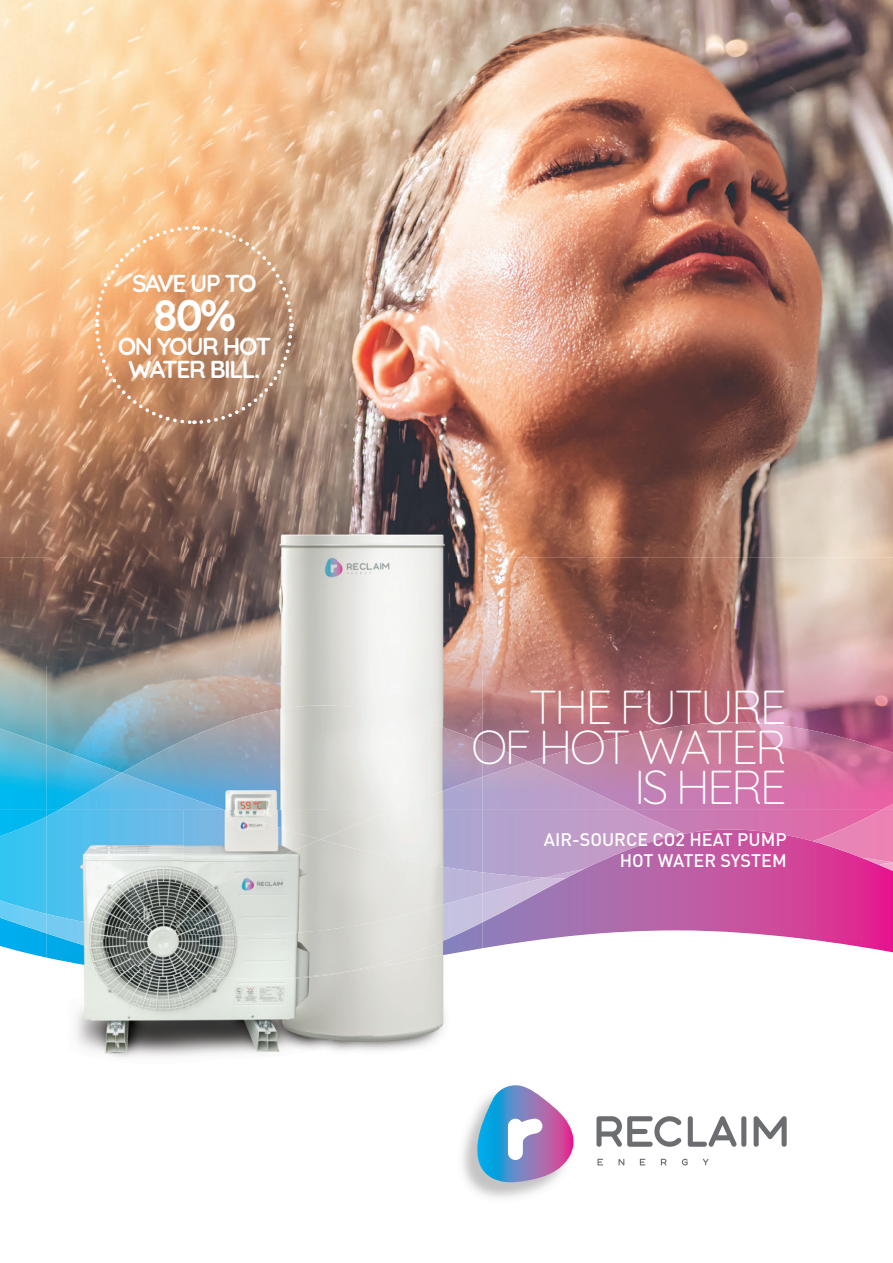
<style>
.page{position:relative;width:893px;height:1263px;background:#fff}
.page>*{position:absolute;margin:0;border:0;box-sizing:border-box;transform-origin:0 0}
.t1{font:300 47.4px/39.9px "Quicksand";letter-spacing:-.06em;color:#fff;text-align:right}
.t2{font:700 44.1px "Quicksand";color:#fff}
.t3{font:700 24.45px/23.2px "Quicksand";letter-spacing:-.06em;color:#fff;text-align:center}
.t4{font:500 18px/21px "DINOT";color:#fff;text-align:right}
</style>
<div class="page">
<img style="left:0;top:0;width:893px;height:558px">
<img style="left:0;top:933px;width:47px;height:25px">
<img style="left:578px;top:829px;width:315px;height:123px">
<img style="left:482px;top:893px;width:96px;height:55px">
<img style="left:0;top:558px;width:47px;height:258px">
<img style="left:482px;top:558px;width:306px;height:184px">
<img style="left:788px;top:558px;width:105px;height:164px">
<img style="left:0;top:728px;width:47px;height:82px">
<img style="left:482px;top:742px;width:47px;height:20px">
<img style="left:0;top:816px;width:47px;height:84px">
<img style="left:0;top:900px;width:47px;height:33px">
<img style="left:684px;top:810px;width:46px;height:24px">
<img style="left:529px;top:722px;width:364px;height:88px">
<img style="left:813px;top:810px;width:80px;height:52px">
<svg style="left:882px;top:804px;width:11px;height:6px"></svg>
<img style="left:861px;top:858px;width:32px;height:4px">
<img style="left:482px;top:810px;width:202px;height:52px">
<img style="left:482px;top:762px;width:149px;height:48px">
<img style="left:482px;top:862px;width:411px;height:31px">
<img style="left:878px;top:862px;width:15px;height:9px">
<img style="left:482px;top:878px;width:83px;height:44px">
<img style="left:76px;top:973px;width:116px;height:84px">
<img style="left:337px;top:978px;width:108px;height:73px">
<img style="left:47px;top:500px;width:435px;height:165px">
<img style="left:47px;top:947px;width:41px;height:26px">
<img style="left:47px;top:665px;width:145px;height:80px">
<img style="left:192px;top:665px;width:290px;height:54px">
<img style="left:431px;top:719px;width:51px;height:4px">
<img style="left:47px;top:745px;width:74px;height:65px">
<img style="left:121px;top:709px;width:155px;height:101px">
<img style="left:276px;top:705px;width:155px;height:105px">
<img style="left:431px;top:723px;width:51px;height:54px">
<img style="left:47px;top:810px;width:136px;height:104px">
<img style="left:183px;top:810px;width:137px;height:29px">
<img style="left:59px;top:773px;width:166px;height:37px">
<img style="left:47px;top:914px;width:78px;height:33px">
<img style="left:320px;top:810px;width:162px;height:32px">
<img style="left:393px;top:777px;width:89px;height:33px">
<img style="left:176px;top:839px;width:153px;height:89px">
<img style="left:329px;top:842px;width:153px;height:51px">
<img style="left:125px;top:904px;width:51px;height:24px">
<img style="left:285px;top:978px;width:64px;height:1px">
<img style="left:88px;top:928px;width:197px;height:51px">
<img style="left:285px;top:893px;width:197px;height:85px">
<svg style="left:596px;top:1116px;width:191px;height:49px"></svg>
<svg style="left:477px;top:1085px;width:97px;height:98px"></svg>
<svg style="left:93px;top:224px;width:202px;height:202px;background:#d39f77"></svg>
<h3 class="t3" style="left:132px;top:270px;width:126px">SAVE UP TO</h3>
<h2 class="t2" style="left:153px;top:279px;width:85px">80%</h2>
<h3 class="t3" style="left:118px;top:332px;width:155px">ON YOUR HOT<br>WATER BILL.</h3>
<h1 class="t1" style="left:471px;top:682px;width:317px">THE FUTURE<br>OF HOT WATER<br>IS HERE</h1>
<p class="t4" style="left:544px;top:828px;width:244px">AIR-SOURCE CO2 HEAT PUMP<br>HOT WATER SYSTEM</p>
</div>
